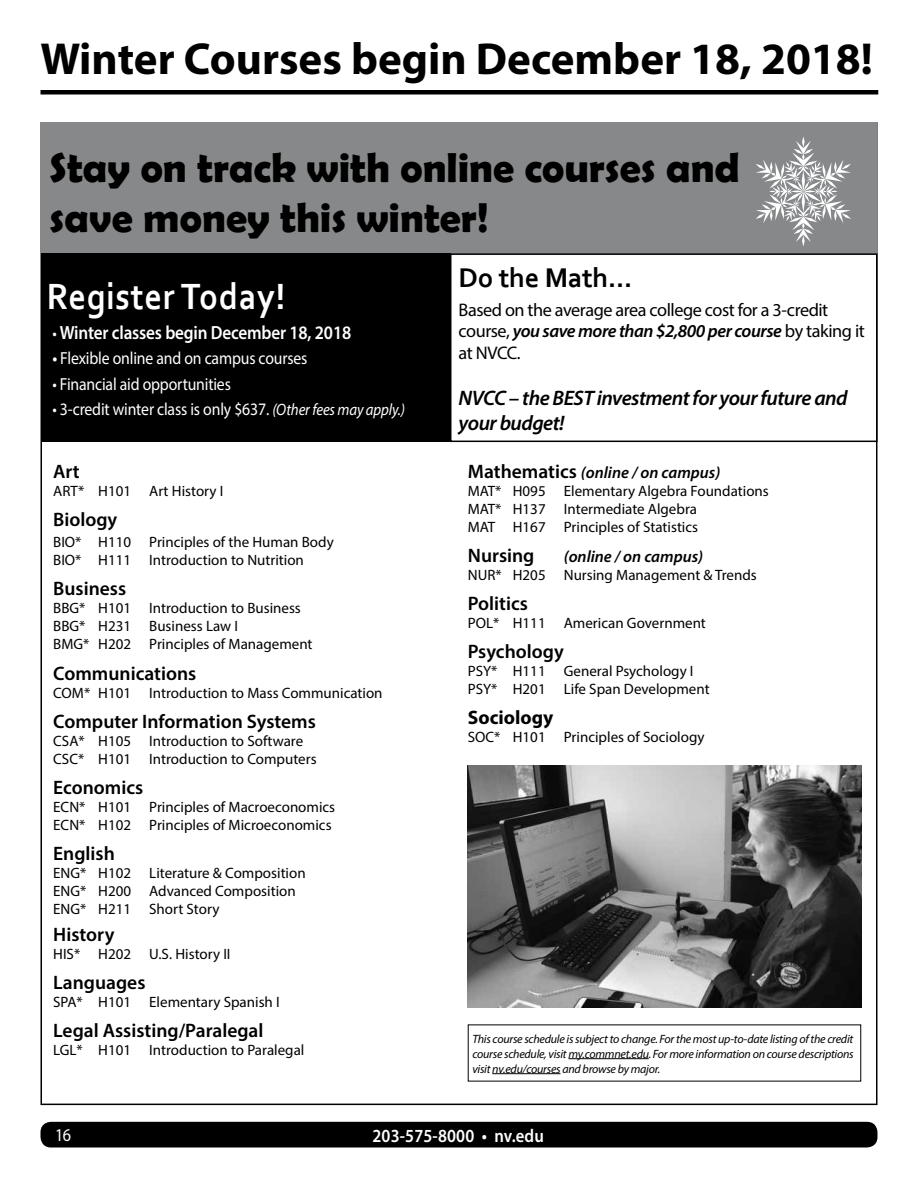
<style>
.page{position:relative;width:918px;height:1188px;background:#fff}
.page>*{position:absolute;margin:0;border:0;box-sizing:border-box;transform-origin:0 0}
.t1{font:700 45px "Myriad Pro";color:#000}
.t2{font:700 42px/50.4px "Berlin Sans FB Demi";color:#000}
.t3{font:700 38.25px "Corbel";letter-spacing:.02em;color:#fff;scale:.9 1}
.t4{font:700 28.35px "Corbel";letter-spacing:-.01em;color:#000}
.t5{font:italic 600 21px/25.2px "Myriad Pro";letter-spacing:-.025em;color:#000}
.t6{font:600 19.5px "Myriad Pro";color:#000}
.t7{font:700 19.5px "Myriad Pro";color:#000}
.t8{font:600 19.05px "Myriad Pro";letter-spacing:-.01em;color:#fff;scale:.9 1}
.t9{font:600 18.6px "Myriad Pro";letter-spacing:.01em;color:#fff;scale:.9 1}
.t10{font:18.15px/21.9px "Myriad Pro";letter-spacing:-.025em;color:#000}
.t11{font:18px "Myriad Pro";color:#fff;scale:.9 1}
.t12{font:17.55px "Myriad Pro";letter-spacing:-.01em;color:#fff;scale:.9 1}
.t13{font:italic 600 16.5px "Myriad Pro";color:#000}
.t14{font:15px/18px "Myriad Pro";color:#000}
.t15{font:italic 12px/15px "Myriad Pro";letter-spacing:-.02em;color:#000;text-align:justify}
.s1{font-weight:400;font-size:17.55px}
.s2{font-weight:600}
.s3{font-style:italic;font-size:16.5px}
.s4{font-weight:600;font-style:italic}
.s5{font-style:normal;font-size:19.5px}
</style>
<div class="page">
<div style="left:40px;top:1122px;width:838px;height:25px;background:#000;border-radius:10px"></div>
<div style="left:40px;top:122px;width:838px;height:131px;background:#86888a"></div>
<div style="left:450px;top:253px;width:428px;height:189px;border:2px solid #000"></div>
<div style="left:41px;top:253px;width:410px;height:189px;background:#000"></div>
<hr style="left:40px;top:90px;width:838px;height:4px;background:#000">
<img style="left:468px;top:766px;width:393px;height:242px">
<hr style="left:568px;top:1058px;width:81px;height:1px;background:#000">
<hr style="left:492px;top:1073px;width:68px;height:1px;background:#000">
<svg style="left:756px;top:136px;width:95px;height:110px"></svg>
<h1 class="t1" style="left:40px;top:30px;width:834px">Winter Courses begin December 18, 2018!</h1>
<h2 class="t2" style="left:50px;top:142px;width:691px">Stay on track with online courses and save money this winter!</h2>
<h3 class="t3" style="left:47px;top:272px;width:267px">Register Today!</h3>
<p class="t8" style="left:52px;top:320px;width:334px"><span class="s1">•</span> Winter classes begin December 18, 2018</p>
<p class="t12" style="left:52px;top:348px;width:285px"><span class="s2">•</span> Flexible online and on campus courses</p>
<p class="t12" style="left:52px;top:373px;width:200px">• Financial aid opportunities</p>
<p class="t12" style="left:52px;top:399px;width:393px">• 3-credit winter class is only $637. <span class="s3">(Other fees may apply.)</span></p>
<h3 class="t6" style="left:53px;top:459px;width:28px">Art</h3>
<p class="t14" style="left:53px;top:482px;width:172px">ART* H101 Art History I</p>
<h3 class="t6" style="left:53px;top:507px;width:66px">Biology</h3>
<p class="t14" style="left:53px;top:533px;width:282px">BIO* H110 Principles of the Human Body<br>BIO* H111 Introduction to Nutrition</p>
<h3 class="t6" style="left:53px;top:576px;width:74px">Business</h3>
<p class="t14" style="left:53px;top:599px;width:261px">BBG* H101 Introduction to Business<br>BBG* H231 Business Law I<br>BMG* H202 Principles of Management</p>
<h3 class="t6" style="left:53px;top:661px;width:145px">Communications</h3>
<p class="t14" style="left:53px;top:683px;width:331px">COM* H101 Introduction to Mass Communication</p>
<h3 class="t6" style="left:53px;top:709px;width:264px">Computer Information Systems</h3>
<p class="t14" style="left:53px;top:731px;width:265px">CSA* H105 Introduction to Software<br>CSC* H101 Introduction to Computers</p>
<h3 class="t6" style="left:53px;top:775px;width:92px">Economics</h3>
<p class="t14" style="left:53px;top:798px;width:283px">ECN* H101 Principles of Macroeconomics<br>ECN* H102 Principles of Microeconomics</p>
<h3 class="t6" style="left:53px;top:841px;width:63px">English</h3>
<p class="t14" style="left:53px;top:864px;width:254px">ENG* H102 Literature &amp; Composition<br>ENG* H200 Advanced Composition<br>ENG* H211 Short Story</p>
<h3 class="t6" style="left:53px;top:922px;width:63px">History</h3>
<p class="t14" style="left:53px;top:944px;width:179px">HIS* H202 U.S. History II</p>
<h3 class="t6" style="left:53px;top:970px;width:94px">Languages</h3>
<p class="t14" style="left:53px;top:993px;width:228px">SPA* H101 Elementary Spanish I</p>
<h3 class="t6" style="left:53px;top:1018px;width:212px">Legal Assisting/Paralegal</h3>
<p class="t14" style="left:53px;top:1041px;width:253px">LGL* H101 Introduction to Paralegal</p>
<h3 class="t4" style="left:459px;top:260px;width:175px">Do the Math...</h3>
<p class="t10" style="left:459px;top:298px;width:408px">Based on the average area college cost for a 3-credit course, <span class="s4">you save more than $2,800 per course</span> by taking it at NVCC.</p>
<h3 class="t5" style="left:459px;top:385px;width:391px">NVCC – the BEST investment for your future and your budget!</h3>
<p class="t13" style="left:468px;top:462px;width:254px"><span class="s5">Mathematics</span> (online / on campus)</p>
<p class="t14" style="left:468px;top:482px;width:303px">MAT* H095 Elementary Algebra Foundations<br>MAT* H137 Intermediate Algebra<br>MAT H167 Principles of Statistics</p>
<h3 class="t6" style="left:468px;top:543px;width:68px">Nursing</h3>
<p class="t13" style="left:564px;top:546px;width:141px">(online / on campus)</p>
<p class="t14" style="left:468px;top:566px;width:291px">NUR* H205 Nursing Management &amp; Trends</p>
<h3 class="t6" style="left:468px;top:591px;width:62px">Politics</h3>
<p class="t14" style="left:468px;top:614px;width:240px">POL* H111 American Government</p>
<h3 class="t6" style="left:468px;top:639px;width:97px">Psychology</h3>
<p class="t14" style="left:468px;top:662px;width:243px">PSY* H111 General Psychology I<br>PSY* H201 Life Span Development</p>
<h3 class="t7" style="left:468px;top:705px;width:87px">Sociology</h3>
<p class="t14" style="left:468px;top:728px;width:238px">SOC* H101 Principles of Sociology</p>
<p class="t15" style="left:472px;top:1031px;width:383px">This course schedule is subject to change. For the most up-to-date listing of the credit course schedule, visit my.commnet.edu. For more information on course descriptions visit nv.edu/courses and browse by major.</p>
<p class="t11" style="left:55px;top:1124px;width:20px">16</p>
<p class="t9" style="left:372px;top:1124px;width:192px">203-575-8000 • nv.edu</p>
</div>
